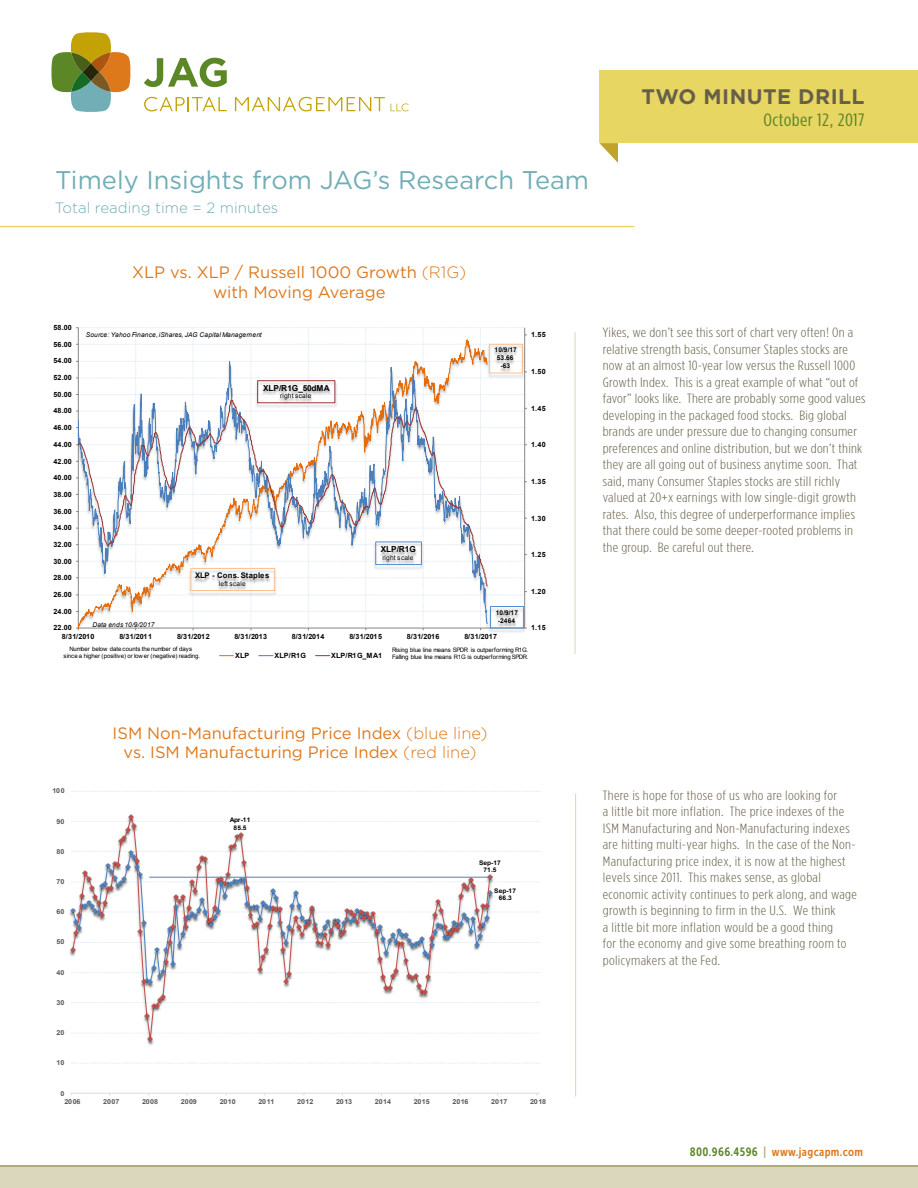
<style>
.page{position:relative;width:918px;height:1188px;background:#fff}
.page>*{position:absolute;margin:0;border:0;box-sizing:border-box;transform-origin:0 0}
.t1{font:25.5px "Gotham";color:#72aeb6}
.t2{font:700 21px "Gotham";letter-spacing:.02em;color:#676049}
.t3{font:17.85px "Gotham Condensed";letter-spacing:.02em;color:#5c8727;scale:1.18 1}
.t4{font:16.5px "Gotham";color:#de791b}
.t5{font:300 15px "Gotham";color:#72aeb6}
.t6{font:300 13.35px/16.5px "Gotham Condensed";letter-spacing:.015em;color:#676049;scale:1.18 1}
.t7{font:12px "Museo Sans Cond 700";letter-spacing:.03em;color:#de791b}
.t8{font:700 8.25px "Arial";letter-spacing:-.01em;color:#000}
.t9{font:700 7.8px "Arial";letter-spacing:.015em;color:#000}
.t10{font:700 7.2px "Arial";letter-spacing:-.02em;color:#000}
.t11{font:700 7.2px "Arial";letter-spacing:.015em;color:#000}
.t12{font:700 6.9px "Arial";letter-spacing:-.02em;color:#595959;scale:1.04 1}
.t13{font:italic 6.6px "Arial";letter-spacing:.025em;color:#000}
.t14{font:6.6px "Arial";letter-spacing:.025em;color:#000}
.t15{font:700 6.6px/7.8px "Arial";letter-spacing:.025em;color:#000;text-align:center}
.t16{font:700 6.3px/7.4px "Arial";letter-spacing:.025em;color:#000;text-align:center;scale:1.04 1}
.t17{font:6px/6.6px "Arial";letter-spacing:-.01em;color:#000}
.s1{font-weight:300}
.s2{color:#5c8727}
.s3{color:#b1aa7d}
</style>
<div class="page">
<div style="left:0;top:1165px;width:918px;height:18px;background:linear-gradient(to right,#dad7bd,#dad7bd)"></div>
<svg style="left:599px;top:143px;width:19px;height:20px"></svg>
<div style="left:599px;top:70px;width:319px;height:73px;background:#e8d663"></div>
<svg style="left:51px;top:32px;width:80px;height:80px"></svg>
<svg style="left:144px;top:58px;width:83px;height:29px"></svg>
<svg style="left:144px;top:97px;width:83px;height:14px"></svg>
<svg style="left:235px;top:97px;width:150px;height:14px"></svg>
<svg style="left:391px;top:104px;width:17px;height:7px"></svg>
<hr style="left:575px;top:332px;width:1px;height:322px;background:#dad7bd">
<hr style="left:575px;top:793px;width:1px;height:303px;background:#dad7bd">
<div style="left:0;top:1168px;width:918px;height:20px;background:#dad7bd"></div>
<hr style="left:0;top:226px;width:634px;height:1px;background:#e8d665">
<svg style="left:76px;top:327px;width:451px;height:303px"></svg>
<svg style="left:78px;top:342px;width:410px;height:282px"></svg>
<svg style="left:78px;top:399px;width:410px;height:188px"></svg>
<svg style="left:220px;top:655px;width:13px;height:1px"></svg>
<svg style="left:259px;top:655px;width:14px;height:1px"></svg>
<svg style="left:316px;top:655px;width:14px;height:1px"></svg>
<img style="left:187px;top:567px;width:92px;height:30px">
<img style="left:187px;top:568px;width:91px;height:29px">
<div style="left:191px;top:568px;width:84px;height:23px;border:1px solid #fac090"></div>
<img style="left:425px;top:541px;width:1px;height:30px">
<img style="left:372px;top:541px;width:53px;height:31px">
<div style="left:375px;top:542px;width:47px;height:23px;border:1px solid #558ed5"></div>
<img style="left:253px;top:379px;width:86px;height:31px">
<img style="left:255px;top:379px;width:82px;height:32px">
<div style="left:257px;top:380px;width:78px;height:23px;border:1px solid #953735"></div>
<img style="left:485px;top:343px;width:42px;height:37px">
<img style="left:487px;top:343px;width:38px;height:36px">
<div style="left:489px;top:344px;width:34px;height:29px;border:1px solid #fac090"></div>
<img style="left:486px;top:605px;width:41px;height:25px">
<img style="left:488px;top:606px;width:38px;height:26px">
<div style="left:490px;top:606px;width:34px;height:22px;border:1px solid #558ed5"></div>
<svg style="left:71px;top:1063px;width:469px;height:1px"></svg>
<svg style="left:71px;top:791px;width:469px;height:1px"></svg>
<hr style="left:71px;top:1093px;width:469px;height:1px;background:#d9d9d9">
<svg style="left:71px;top:1033px;width:469px;height:12px"></svg>
<svg style="left:69px;top:815px;width:471px;height:209px"></svg>
<hr style="left:149px;top:877px;width:344px;height:1px;background:#4a7ebb">
<p class="t1" style="left:55px;top:166px;width:535px">Timely Insights from JAG’s Research Team</p>
<p class="t5" style="left:55px;top:199px;width:225px">Total reading time = 2 minutes</p>
<p class="t2" style="left:641px;top:82px;width:225px">TWO MINUTE DRILL</p>
<p class="t3" style="left:763px;top:110px;width:87px">October 12, 2017</p>
<p class="t10" style="left:53px;top:323px;width:20px">58.00</p>
<p class="t10" style="left:53px;top:339px;width:20px">56.00</p>
<p class="t10" style="left:53px;top:356px;width:20px">54.00</p>
<p class="t10" style="left:53px;top:373px;width:20px">52.00</p>
<p class="t10" style="left:53px;top:389px;width:20px">50.00</p>
<p class="t10" style="left:53px;top:406px;width:20px">48.00</p>
<p class="t10" style="left:53px;top:423px;width:20px">46.00</p>
<p class="t10" style="left:53px;top:440px;width:20px">44.00</p>
<p class="t10" style="left:53px;top:456px;width:20px">42.00</p>
<p class="t10" style="left:53px;top:473px;width:20px">40.00</p>
<p class="t10" style="left:53px;top:490px;width:20px">38.00</p>
<p class="t10" style="left:53px;top:506px;width:20px">36.00</p>
<p class="t10" style="left:53px;top:523px;width:20px">34.00</p>
<p class="t10" style="left:53px;top:540px;width:20px">32.00</p>
<p class="t10" style="left:53px;top:556px;width:20px">30.00</p>
<p class="t10" style="left:53px;top:573px;width:20px">28.00</p>
<p class="t10" style="left:53px;top:590px;width:20px">26.00</p>
<p class="t10" style="left:53px;top:606px;width:20px">24.00</p>
<p class="t10" style="left:53px;top:623px;width:20px">22.00</p>
<p class="t4" style="left:132px;top:263px;width:336px">XLP vs. XLP / Russell 1000 Growth <span class="s1">(R1G)</span></p>
<p class="t4" style="left:213px;top:283px;width:174px">with Moving Average</p>
<p class="t13" style="left:86px;top:330px;width:177px">Source: Yahoo Finance, iShares, JAG Capital Management</p>
<p class="t8" style="left:263px;top:382px;width:68px">XLP/R1G_50dMA</p>
<p class="t14" style="left:280px;top:392px;width:33px">right scale</p>
<p class="t13" style="left:92px;top:620px;width:64px">Data ends 10/9/2017</p>
<p class="t9" style="left:195px;top:570px;width:76px">XLP - Cons. Staples</p>
<p class="t14" style="left:219px;top:579px;width:28px">left scale</p>
<p class="t8" style="left:381px;top:544px;width:37px">XLP/R1G</p>
<p class="t14" style="left:382px;top:553px;width:33px">right scale</p>
<p class="t15" style="left:495px;top:346px;width:24px">10/9/17<br>53.66 -63</p>
<p class="t15" style="left:496px;top:609px;width:24px">10/9/17 -2464</p>
<p class="t10" style="left:531px;top:330px;width:16px">1.55</p>
<p class="t10" style="left:531px;top:367px;width:16px">1.50</p>
<p class="t10" style="left:531px;top:403px;width:16px">1.45</p>
<p class="t10" style="left:531px;top:440px;width:16px">1.40</p>
<p class="t10" style="left:531px;top:477px;width:16px">1.35</p>
<p class="t10" style="left:531px;top:513px;width:16px">1.30</p>
<p class="t10" style="left:531px;top:550px;width:16px">1.25</p>
<p class="t10" style="left:531px;top:586px;width:16px">1.20</p>
<p class="t10" style="left:531px;top:623px;width:16px">1.15</p>
<p class="t10" style="left:62px;top:632px;width:34px">8/31/2010</p>
<p class="t10" style="left:119px;top:632px;width:34px">8/31/2011</p>
<p class="t10" style="left:177px;top:632px;width:34px">8/31/2012</p>
<p class="t10" style="left:234px;top:632px;width:34px">8/31/2013</p>
<p class="t10" style="left:292px;top:632px;width:34px">8/31/2014</p>
<p class="t10" style="left:349px;top:632px;width:34px">8/31/2015</p>
<p class="t10" style="left:407px;top:632px;width:34px">8/31/2016</p>
<p class="t10" style="left:464px;top:632px;width:34px">8/31/2017</p>
<p class="t10" style="left:235px;top:651px;width:16px">XLP</p>
<p class="t10" style="left:275px;top:651px;width:33px">XLP/R1G</p>
<p class="t11" style="left:331px;top:651px;width:52px">XLP/R1G_MA1</p>
<p class="t17" style="left:63px;top:646px;width:138px;text-align:center">Number below date counts the number of days since a higher (positive) or low er (negative) reading.</p>
<p class="t17" style="left:392px;top:647px;width:138px">Rising blue line means SPDR is outperforming R1G.<br>Falling blue line means R1G is outperforming SPDR.</p>
<p class="t6" style="left:603px;top:324px;width:224px">Yikes, we don’t see this sort of chart very often! On a relative strength basis, Consumer Staples stocks are now at an almost 10-year low versus the Russell 1000<br>Growth Index. This is a great example of what “out of favor” looks like. There are probably some good values developing in the packaged food stocks. Big global brands are under pressure due to changing consumer preferences and online distribution, but we don’t think they are all going out of business anytime soon. That said, many Consumer Staples stocks are still richly valued at 20+x earnings with low single-digit growth rates. Also, this degree of underperformance implies that there could be some deeper-rooted problems in the group. Be careful out there.</p>
<p class="t12" style="left:52px;top:786px;width:13px">100</p>
<p class="t12" style="left:57px;top:817px;width:9px">90</p>
<p class="t12" style="left:57px;top:847px;width:9px">80</p>
<p class="t12" style="left:57px;top:877px;width:9px">70</p>
<p class="t12" style="left:57px;top:907px;width:9px">60</p>
<p class="t12" style="left:57px;top:937px;width:9px">50</p>
<p class="t12" style="left:57px;top:968px;width:9px">40</p>
<p class="t12" style="left:57px;top:998px;width:9px">30</p>
<p class="t12" style="left:57px;top:1028px;width:9px">20</p>
<p class="t12" style="left:57px;top:1058px;width:9px">10</p>
<p class="t12" style="left:61px;top:1089px;width:5px">0</p>
<p class="t4" style="left:113px;top:724px;width:377px">ISM Non-Manufacturing Price Index <span class="s1">(blue line)</span></p>
<p class="t4" style="left:124px;top:743px;width:354px">vs. ISM Manufacturing Price Index <span class="s1">(red line)</span></p>
<p class="t16" style="left:230px;top:816px;width:21px">Apr-11<br>85.5</p>
<p class="t16" style="left:479px;top:859px;width:22px">Sep-17<br>71.5</p>
<p class="t16" style="left:494px;top:887px;width:22px">Sep-17<br>66.3</p>
<p class="t12" style="left:64px;top:1097px;width:17px">2006</p>
<p class="t12" style="left:103px;top:1097px;width:17px">2007</p>
<p class="t12" style="left:142px;top:1097px;width:17px">2008</p>
<p class="t12" style="left:181px;top:1097px;width:17px">2009</p>
<p class="t12" style="left:220px;top:1097px;width:17px">2010</p>
<p class="t12" style="left:258px;top:1097px;width:17px">2011</p>
<p class="t12" style="left:297px;top:1097px;width:17px">2012</p>
<p class="t12" style="left:336px;top:1097px;width:17px">2013</p>
<p class="t12" style="left:375px;top:1097px;width:17px">2014</p>
<p class="t12" style="left:414px;top:1097px;width:17px">2015</p>
<p class="t12" style="left:453px;top:1097px;width:17px">2016</p>
<p class="t12" style="left:491px;top:1097px;width:17px">2017</p>
<p class="t12" style="left:530px;top:1097px;width:17px">2018</p>
<p class="t6" style="left:603px;top:787px;width:217px">There is hope for those of us who are looking for<br>a little bit more inflation. The price indexes of the ISM Manufacturing and Non-Manufacturing indexes are hitting multi-year highs. In the case of the Non-Manufacturing price index, it is now at the highest levels since 2011. This makes sense, as global economic activity continues to perk along, and wage growth is beginning to firm in the U.S. We think<br>a little bit more inflation would be a good thing<br>for the economy and give some breathing room to policymakers at the Fed.</p>
<p class="t7" style="left:690px;top:1145px;width:175px"><span class="s2">800.966.4596</span> <span class="s3">|</span> www.jagcapm.com</p>
</div>
